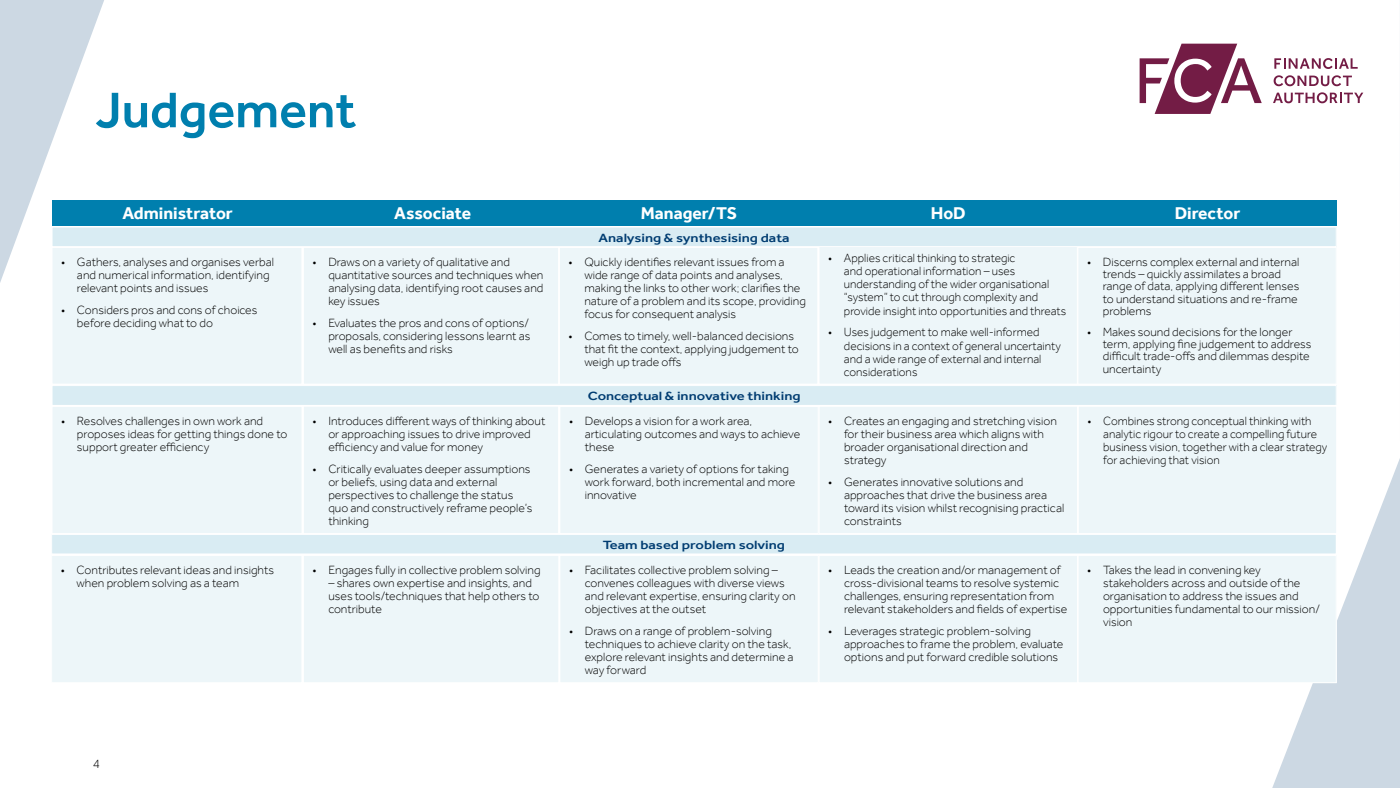
<style>
.page{position:relative;width:1400px;height:788px;background:#fff}
.page>*{position:absolute;margin:0;border:0;box-sizing:border-box;transform-origin:0 0}
.t1{font:500 51.62px "Effra";color:#007fae}
.t2{font:700 17.5px "Effra";color:#fff}
.t3{font:300 13.12px "Effra";color:#000}
.t4{font:300 12.25px/13.1px "Effra";color:#000}
.t5{font:500 12.25px "Effra";color:#003c71;scale:1.2 1}
</style>
<div class="page">
<svg style="left:1139px;top:43px;width:261px;height:745px"></svg>
<svg style="left:0;top:0;width:104px;height:283px"></svg>
<svg style="left:1140px;top:44px;width:122px;height:70px"></svg>
<svg style="left:1274px;top:58px;width:84px;height:11px"></svg>
<svg style="left:1274px;top:75px;width:78px;height:11px"></svg>
<svg style="left:1273px;top:92px;width:90px;height:11px"></svg>
<div style="left:52px;top:247px;width:250px;height:137px;background:#edf6f9"></div>
<div style="left:52px;top:247px;width:250px;height:137px;border:1px solid #fff"></div>
<div style="left:52px;top:200px;width:251px;height:26px;background:#007fae"></div>
<div style="left:303px;top:200px;width:259px;height:26px;background:#007fae"></div>
<div style="left:559px;top:200px;width:260px;height:26px;background:#007fae"></div>
<div style="left:819px;top:200px;width:259px;height:26px;background:#007fae"></div>
<div style="left:1078px;top:406px;width:259px;height:127px;background:#edf6f9"></div>
<div style="left:1078px;top:406px;width:259px;height:128px;border:1px solid #fff"></div>
<div style="left:1078px;top:200px;width:259px;height:26px;background:#007fae"></div>
<div style="left:303px;top:555px;width:256px;height:127px;background:#edf6f9"></div>
<div style="left:303px;top:555px;width:256px;height:128px;border:1px solid #fff"></div>
<div style="left:819px;top:406px;width:258px;height:127px;background:#edf6f9"></div>
<div style="left:819px;top:406px;width:259px;height:128px;border:1px solid #fff"></div>
<div style="left:560px;top:406px;width:258px;height:127px;background:#edf6f9"></div>
<div style="left:559px;top:406px;width:260px;height:128px;border:1px solid #fff"></div>
<div style="left:52px;top:406px;width:250px;height:127px;background:#edf6f9"></div>
<div style="left:52px;top:406px;width:250px;height:128px;border:1px solid #fff"></div>
<div style="left:52px;top:555px;width:250px;height:127px;background:#edf6f9"></div>
<div style="left:51px;top:555px;width:251px;height:128px;border:1px solid #fff"></div>
<div style="left:303px;top:247px;width:256px;height:137px;background:#edf6f9"></div>
<div style="left:303px;top:247px;width:256px;height:137px;border:1px solid #fff"></div>
<div style="left:303px;top:406px;width:256px;height:127px;background:#edf6f9"></div>
<div style="left:303px;top:406px;width:256px;height:128px;border:1px solid #fff"></div>
<div style="left:559px;top:247px;width:259px;height:137px;background:#edf6f9"></div>
<div style="left:559px;top:247px;width:259px;height:137px;border:1px solid #fff"></div>
<div style="left:560px;top:555px;width:258px;height:127px;background:#edf6f9"></div>
<div style="left:559px;top:555px;width:260px;height:128px;border:1px solid #fff"></div>
<div style="left:819px;top:244px;width:258px;height:140px;background:#edf6f9"></div>
<div style="left:1078px;top:247px;width:258px;height:137px;background:#edf6f9"></div>
<div style="left:1077px;top:247px;width:260px;height:137px;border:1px solid #fff"></div>
<div style="left:819px;top:555px;width:258px;height:127px;background:#edf6f9"></div>
<div style="left:819px;top:555px;width:259px;height:128px;border:1px solid #fff"></div>
<div style="left:1078px;top:555px;width:258px;height:127px;background:#edf6f9"></div>
<div style="left:1078px;top:555px;width:259px;height:128px;border:1px solid #fff"></div>
<div style="left:52px;top:227px;width:1284px;height:19px;background:#d9ecf3"></div>
<div style="left:52px;top:226px;width:1285px;height:21px;border:1px solid #fff"></div>
<div style="left:52px;top:385px;width:1284px;height:20px;background:#d9ecf3"></div>
<div style="left:52px;top:385px;width:1285px;height:21px;border:1px solid #fff"></div>
<div style="left:52px;top:534px;width:1284px;height:20px;background:#d9ecf3"></div>
<div style="left:51px;top:534px;width:1286px;height:20px;border:1px solid #fff"></div>
<h1 class="t1" style="left:95px;top:79px;width:262px">Judgement</h1>
<h2 class="t2" style="left:122px;top:202px;width:112px">Administrator</h2>
<h2 class="t2" style="left:394px;top:202px;width:78px">Associate</h2>
<h2 class="t2" style="left:641px;top:202px;width:98px">Manager/TS</h2>
<h2 class="t2" style="left:931px;top:202px;width:36px">HoD</h2>
<p class="t5" style="left:599px;top:230px;width:161px">Analysing &amp; synthesising data</p>
<p class="t4" style="left:77px;top:255px;width:199px;text-indent:-16px">• Gathers, analyses and organises verbal and numerical information, identifying relevant points and issues</p>
<p class="t4" style="left:77px;top:303px;width:182px;text-indent:-16px">• Considers pros and cons of choices before deciding what to do</p>
<p class="t4" style="left:328px;top:255px;width:217px;text-indent:-16px">• Draws on a variety of qualitative and quantitative sources and techniques when analysing data, identifying root causes and key issues</p>
<p class="t4" style="left:328px;top:316px;width:204px;text-align:justify;text-indent:-16px">• Evaluates the pros and cons of options/ proposals, considering lessons learnt as well as benefits and risks</p>
<p class="t4" style="left:584px;top:255px;width:223px;text-indent:-16px">• Quickly identifies relevant issues from a wide range of data points and analyses, making the links to other work; clarifies the nature of a problem and its scope, providing focus for consequent analysis</p>
<p class="t4" style="left:584px;top:329px;width:216px;text-indent:-16px">• Comes to timely, well-balanced decisions that fit the context, applying judgement to weigh up trade offs</p>
<p class="t4" style="left:844px;top:251px;width:224px;text-indent:-16px">• Applies critical thinking to strategic<br>and operational information – uses understanding of the wider organisational “system” to cut through complexity and provide insight into opportunities and threats</p>
<p class="t4" style="left:844px;top:325px;width:218px;text-indent:-16px">• Uses judgement to make well-informed decisions in a context of general uncertainty and a wide range of external and internal considerations</p>
<p class="t5" style="left:588px;top:389px;width:179px">Conceptual &amp; innovative thinking</p>
<p class="t4" style="left:77px;top:414px;width:212px;text-indent:-16px">• Resolves challenges in own work and proposes ideas for getting things done to support greater efficiency</p>
<p class="t4" style="left:328px;top:413px;width:219px;text-indent:-16px">• Introduces different ways of thinking about or approaching issues to drive improved efficiency and value for money</p>
<p class="t4" style="left:328px;top:462px;width:206px;text-indent:-16px">• Critically evaluates deeper assumptions or beliefs, using data and external perspectives to challenge the status quo and constructively reframe people’s thinking</p>
<p class="t4" style="left:585px;top:414px;width:217px;text-indent:-16px">• Develops a vision for a work area, articulating outcomes and ways to achieve these</p>
<p class="t4" style="left:585px;top:462px;width:212px;text-indent:-16px">• Generates a variety of options for taking work forward, both incremental and more innovative</p>
<p class="t4" style="left:844px;top:413px;width:214px;text-indent:-16px">• Creates an engaging and stretching vision for their business area which aligns with broader organisational direction and strategy</p>
<p class="t4" style="left:844px;top:475px;width:222px;text-indent:-16px">• Generates innovative solutions and approaches that drive the business area toward its vision whilst recognising practical constraints</p>
<p class="t5" style="left:603px;top:537px;width:153px">Team based problem solving</p>
<p class="t4" style="left:77px;top:563px;width:199px;text-indent:-16px">• Contributes relevant ideas and insights when problem solving as a team</p>
<p class="t4" style="left:313px;top:563px;width:230px">• Engages fully in collective problem solving</p>
<p class="t4" style="left:328px;top:576px;width:212px">– shares own expertise and insights, and uses tools/techniques that help others to contribute</p>
<p class="t4" style="left:585px;top:563px;width:212px;text-indent:-16px">• Facilitates collective problem solving – convenes colleagues with diverse views and relevant expertise, ensuring clarity on objectives at the outset</p>
<p class="t4" style="left:585px;top:624px;width:210px;text-indent:-16px">• Draws on a range of problem-solving techniques to achieve clarity on the task, explore relevant insights and determine a way forward</p>
<p class="t4" style="left:844px;top:563px;width:225px;text-indent:-16px">• Leads the creation and/or management of cross-divisional teams to resolve systemic challenges, ensuring representation from relevant stakeholders and fields of expertise</p>
<p class="t4" style="left:844px;top:624px;width:221px;text-indent:-16px">• Leverages strategic problem-solving approaches to frame the problem, evaluate options and put forward credible solutions</p>
<h2 class="t2" style="left:1175px;top:202px;width:67px">Director</h2>
<p class="t4" style="left:1103px;top:255px;width:198px;line-height:12.2px;text-indent:-16px">• Discerns complex external and internal trends – quickly assimilates a broad range of data, applying different lenses to understand situations and re-frame problems</p>
<p class="t4" style="left:1103px;top:325px;width:210px;line-height:12.2px;text-indent:-16px">• Makes sound decisions for the longer term, applying fine judgement to address difficult trade-offs and dilemmas despite uncertainty</p>
<p class="t4" style="left:1103px;top:413px;width:226px;text-indent:-16px">• Combines strong conceptual thinking with analytic rigour to create a compelling future business vision, together with a clear strategy for achieving that vision</p>
<p class="t4" style="left:1103px;top:563px;width:218px;text-indent:-16px">• Takes the lead in convening key stakeholders across and outside of the organisation to address the issues and opportunities fundamental to our mission/ vision</p>
<p class="t3" style="left:93px;top:755px;width:9px">4</p>
</div>
